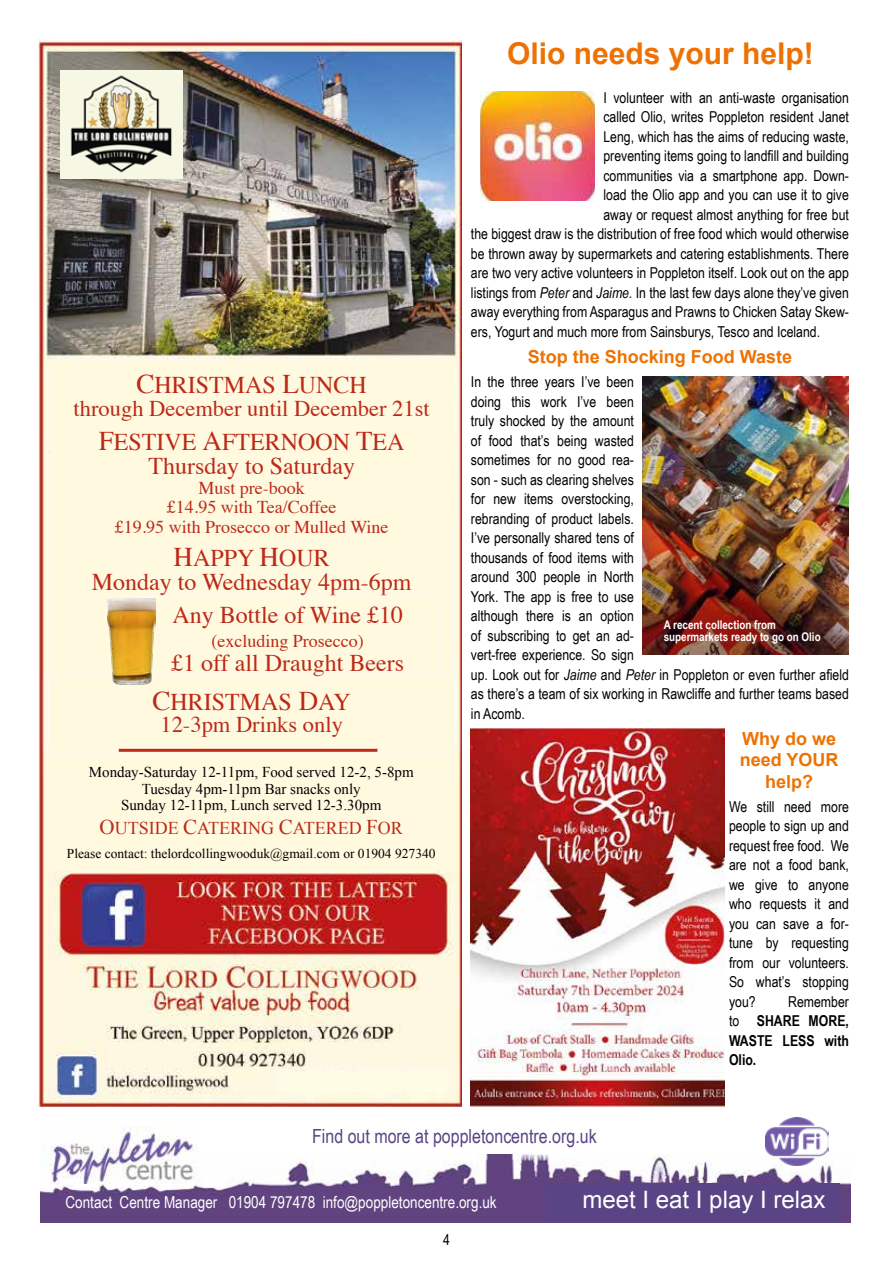
<style>
.page{position:relative;width:893px;height:1263px;background:#fff}
.page>*{position:absolute;margin:0;border:0;box-sizing:border-box;transform-origin:0 0}
.t1{font:700 30px "Arial";color:#ee7203}
.t2{font:24px/24px "Times";color:#bc2918;text-align:center}
.t3{font:24px "Arial";color:#fff}
.t4{font:22.5px "Times";color:#bc2918}
.t5{font:19.5px "Arial Narrow";color:#594485}
.t6{font:18px/19.5px "Times";color:#bc2918;text-align:center}
.t7{font:700 18px/21.6px "Arial";color:#ee7203;text-align:center}
.t8{font:18px "Times New Roman";color:#bc2918}
.t9{font:16.5px "Arial Narrow";color:#fff}
.t10{font:15px/19.5px "Arial Narrow";color:#000}
.t11{font:15px/16.5px "Times New Roman";color:#000;text-align:center}
.t12{font:700 15px/19.5px "Arial Narrow";color:#000;text-align:justify}
.t13{font:13.5px "Times New Roman";color:#000}
.t14{font:700 12px/12px "Arial Narrow";color:#fff}
.s1{font-size:27px}
.s2{font-size:21px}
.s3{font-style:italic}
.s4{font-weight:400}
</style>
<div class="page">
<img style="left:41px;top:1155px;width:809px;height:67px">
<img style="left:765px;top:1117px;width:63px;height:48px">
<div style="left:546px;top:1183px;width:294px;height:37px;background:#594485"></div>
<img style="left:43px;top:1127px;width:156px;height:56px">
<img style="left:38px;top:40px;width:423px;height:1067px">
<div style="left:40px;top:352px;width:423px;height:435px;background:#fff;opacity:.75"></div>
<div style="left:50px;top:362px;width:404px;height:415px;background:#fff9e0"></div>
<div style="left:45px;top:746px;width:412px;height:125px;background:#fff9e0"></div>
<div style="left:269px;top:1062px;width:186px;height:40px;background:#fef8e5"></div>
<div style="left:279px;top:1072px;width:166px;height:20px;background:#fffce5"></div>
<img style="left:61px;top:71px;width:122px;height:108px">
<div style="left:40px;top:668px;width:423px;height:93px;background:#fff;opacity:.75"></div>
<div style="left:50px;top:678px;width:404px;height:73px;background:#fff9e0"></div>
<img style="left:107px;top:598px;width:49px;height:86px">
<hr style="left:119px;top:749px;width:258px;height:3px;background:#bc2918">
<img style="left:480px;top:92px;width:115px;height:109px">
<img style="left:642px;top:376px;width:207px;height:279px">
<img style="left:471px;top:728px;width:254px;height:379px">
<h2 class="t2" style="left:136px;top:371px;width:232px"><span class="s1">C</span>HRISTMAS <span class="s1">L</span>UNCH</h2>
<h3 class="t4" style="left:74px;top:387px;width:358px">through December until December 21st</h3>
<h2 class="t2" style="left:99px;top:428px;width:307px"><span class="s1">F</span>ESTIVE <span class="s1">A</span>FTERNOON <span class="s1">T</span>EA<br>Thursday to Saturday</h2>
<p class="t6" style="left:115px;top:476px;width:275px">Must pre-book<br>£14.95 with Tea/Coffee<br>£19.95 with Prosecco or Mulled Wine</p>
<h2 class="t2" style="left:92px;top:544px;width:321px"><span class="s1">H</span>APPY <span class="s1">H</span>OUR<br>Monday to Wednesday 4pm-6pm</h2>
<h2 class="t2" style="left:172px;top:600px;width:232px">Any Bottle of Wine £10</h2>
<p class="t6" style="left:211px;top:629px;width:154px">(excluding Prosecco)</p>
<h2 class="t2" style="left:153px;top:641px;width:253px;line-height:39.2px;text-align:left;text-indent:19px">£1 off all Draught Beers<br><span class="s1">C</span>HRISTMAS <span class="s1">D</span>AY</h2>
<h3 class="t4" style="left:160px;top:704px;width:184px">12-3pm Drinks only</h3>
<p class="t11" style="left:89px;top:764px;width:326px">Monday-Saturday 12-11pm, Food served 12-2, 5-8pm<br>Tuesday 4pm-11pm Bar snacks only<br>Sunday 12-11pm, Lunch served 12-3.30pm</p>
<p class="t8" style="left:100px;top:816px;width:305px"><span class="s2">O</span>UTSIDE <span class="s2">C</span>ATERING <span class="s2">C</span>ATERED <span class="s2">F</span>OR</p>
<p class="t13" style="left:67px;top:845px;width:370px">Please contact: thelordcollingwooduk@gmail.com or 01904 927340</p>
<h1 class="t1" style="left:507px;top:34px;width:308px">Olio needs your help!</h1>
<p class="t10" style="left:603px;top:87px;width:247px">I volunteer with an anti-waste organisation</p>
<p class="t10" style="left:603px;top:107px;width:247px">called Olio, writes Poppleton resident Janet</p>
<p class="t10" style="left:603px;top:126px;width:247px">Leng, which has the aims of reducing waste,</p>
<p class="t10" style="left:603px;top:146px;width:247px">preventing items going to landfill and building</p>
<p class="t10" style="left:603px;top:165px;width:247px">communities via a smartphone app. Down-</p>
<p class="t10" style="left:603px;top:185px;width:247px">load the Olio app and you can use it to give</p>
<p class="t10" style="left:603px;top:204px;width:247px">away or request almost anything for free but</p>
<p class="t10" style="left:471px;top:224px;width:379px">the biggest draw is the distribution of free food which would otherwise</p>
<p class="t10" style="left:471px;top:243px;width:379px">be thrown away by supermarkets and catering establishments. There</p>
<p class="t10" style="left:471px;top:263px;width:379px">are two very active volunteers in Poppleton itself. Look out on the app</p>
<p class="t10" style="left:471px;top:282px;width:379px">listings from <span class="s3">Peter</span> and <span class="s3">Jaime.</span> In the last few days alone they’ve given</p>
<p class="t10" style="left:471px;top:302px;width:379px">away everything from Asparagus and Prawns to Chicken Satay Skew-</p>
<p class="t10" style="left:471px;top:321px;width:351px">ers, Yogurt and much more from Sainsburys, Tesco and Iceland.</p>
<p class="t7" style="left:528px;top:346px;width:266px">Stop the Shocking Food Waste</p>
<p class="t10" style="left:471px;top:371px;width:379px">In the three years I’ve been<br>doing this work I’ve been<br>truly shocked by the amount<br>of food that’s being wasted<br>sometimes for no good rea-<br>son - such as clearing shelves<br>for new items overstocking,<br>rebranding of product labels.<br>I’ve personally shared tens of<br>thousands of food items with<br>around 300 people in North<br>York. The app is free to use<br>although there is an option<br>of subscribing to get an ad-<br>vert-free experience. So sign<br>up. Look out for <span class="s3">Jaime</span> and <span class="s3">Peter</span> in Poppleton or even further afield as there’s a team of six working in Rawcliffe and further teams based in Acomb.</p>
<p class="t7" style="left:740px;top:728px;width:100px">Why do we need YOUR help?</p>
<p class="t10" style="left:729px;top:796px;width:121px;text-align:justify">We still need more people to sign up and request free food. We are not a food bank, we give to anyone who requests it and you can save a for&shy;tune by requesting from our volunteers.<br>So what’s stopping you?</p>
<p class="t14" style="left:664px;top:618px;width:158px">A recent collection from supermarkets ready to go on Olio</p>
<p class="t12" style="left:729px;top:991px;width:121px;text-indent:59px"><span class="s4">Remember to</span> SHARE MORE, WASTE LESS with Olio.</p>
<h3 class="t5" style="left:312px;top:1122px;width:286px">Find out more at poppletoncentre.org.uk</h3>
<p class="t9" style="left:65px;top:1190px;width:433px">Contact Centre Manager 01904 797478 info@poppletoncentre.org.uk</p>
<h2 class="t3" style="left:583px;top:1183px;width:244px">meet I eat I play I relax</h2>
<p class="t10" style="left:443px;top:1229px;width:8px">4</p>
</div>
